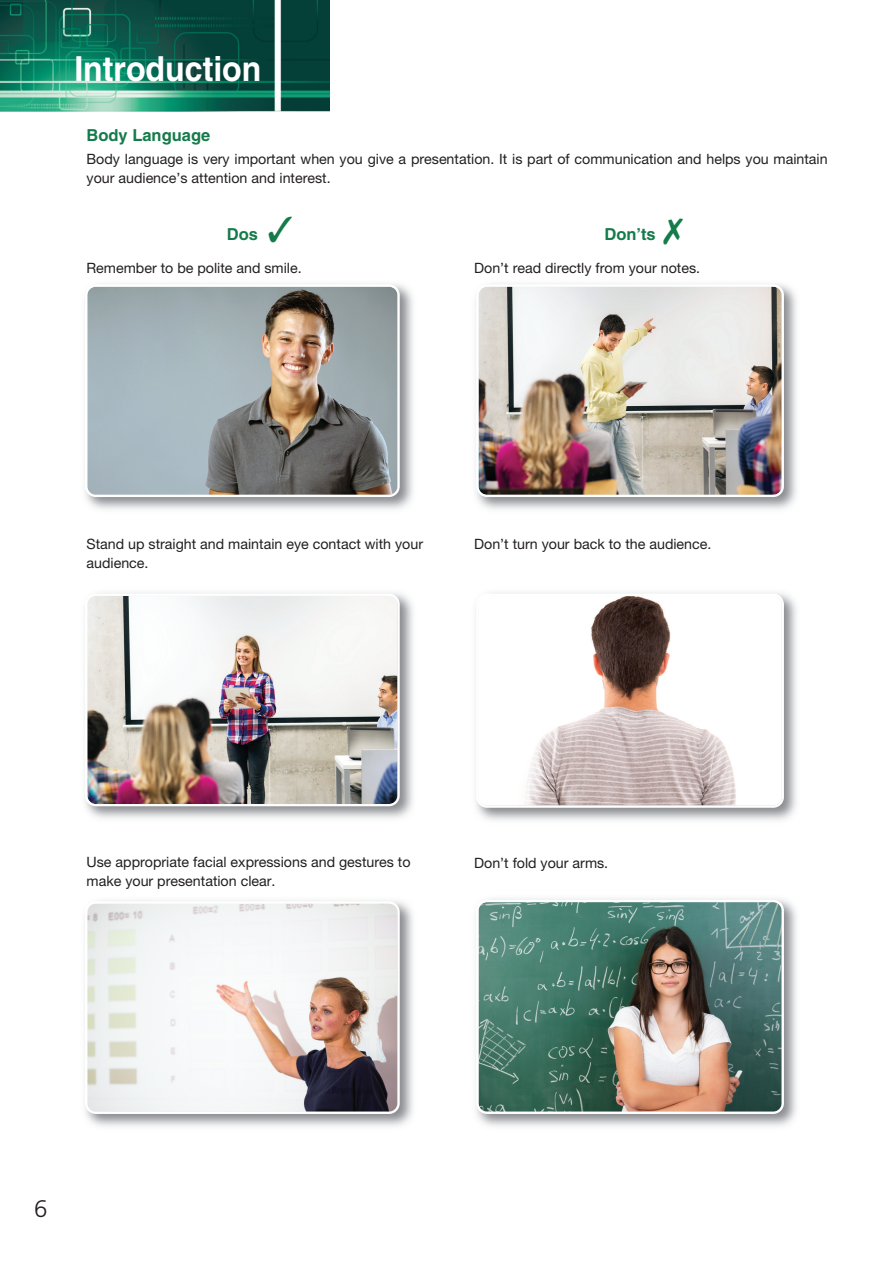
<style>
.page{position:relative;width:893px;height:1263px;background:#fff}
.page>*{position:absolute;margin:0;border:0;box-sizing:border-box;transform-origin:0 0}
.t1{font:700 34.5px "Helvetica LT Std";color:#fff;scale:.93 1}
.t2{font:300 24px "PF Catalog";color:#231f20}
.t3{font:700 16.5px "Helvetica LT Std";color:#167b4a}
.t4{font:14.25px/18.8px "Helvetica Neue LT Std";color:#231f20}
</style>
<div class="page">
<img style="left:0;top:0;width:330px;height:112px">
<img style="left:86px;top:285px;width:327px;height:225px">
<svg style="left:85px;top:284px;width:315px;height:213px;background:#999e9e"></svg>
<img style="left:475px;top:285px;width:322px;height:225px">
<img style="left:476px;top:284px;width:308px;height:213px">
<img style="left:86px;top:592px;width:327px;height:227px">
<img style="left:85px;top:594px;width:315px;height:212px">
<img style="left:475px;top:592px;width:322px;height:229px">
<svg style="left:476px;top:594px;width:308px;height:214px"></svg>
<img style="left:86px;top:900px;width:327px;height:227px">
<svg style="left:85px;top:901px;width:315px;height:213px"></svg>
<img style="left:475px;top:898px;width:322px;height:229px">
<img style="left:476px;top:900px;width:308px;height:214px">
<h1 class="t1" style="left:74px;top:57px;width:203px">Introduction</h1>
<p class="t3" style="left:87px;top:129px;width:125px">Body Language</p>
<p class="t4" style="left:87px;top:151px;width:743px">Body language is very important when you give a presentation. It is part of communication and helps you maintain your audience’s attention and interest.</p>
<p class="t3" style="left:227px;top:228px;width:33px">Dos</p>
<p class="t3" style="left:604px;top:228px;width:53px">Don’ts</p>
<p class="t4" style="left:87px;top:260px;width:217px">Remember to be polite and smile.</p>
<p class="t4" style="left:474px;top:260px;width:227px">Don’t read directly from your notes.</p>
<p class="t4" style="left:87px;top:536px;width:338px">Stand up straight and maintain eye contact with your audience.</p>
<p class="t4" style="left:474px;top:536px;width:239px">Don’t turn your back to the audience.</p>
<p class="t4" style="left:87px;top:854px;width:326px">Use appropriate facial expressions and gestures to make your presentation clear.</p>
<p class="t4" style="left:474px;top:855px;width:136px">Don’t fold your arms.</p>
<h2 class="t2" style="left:34px;top:1195px;width:15px">6</h2>
</div>
